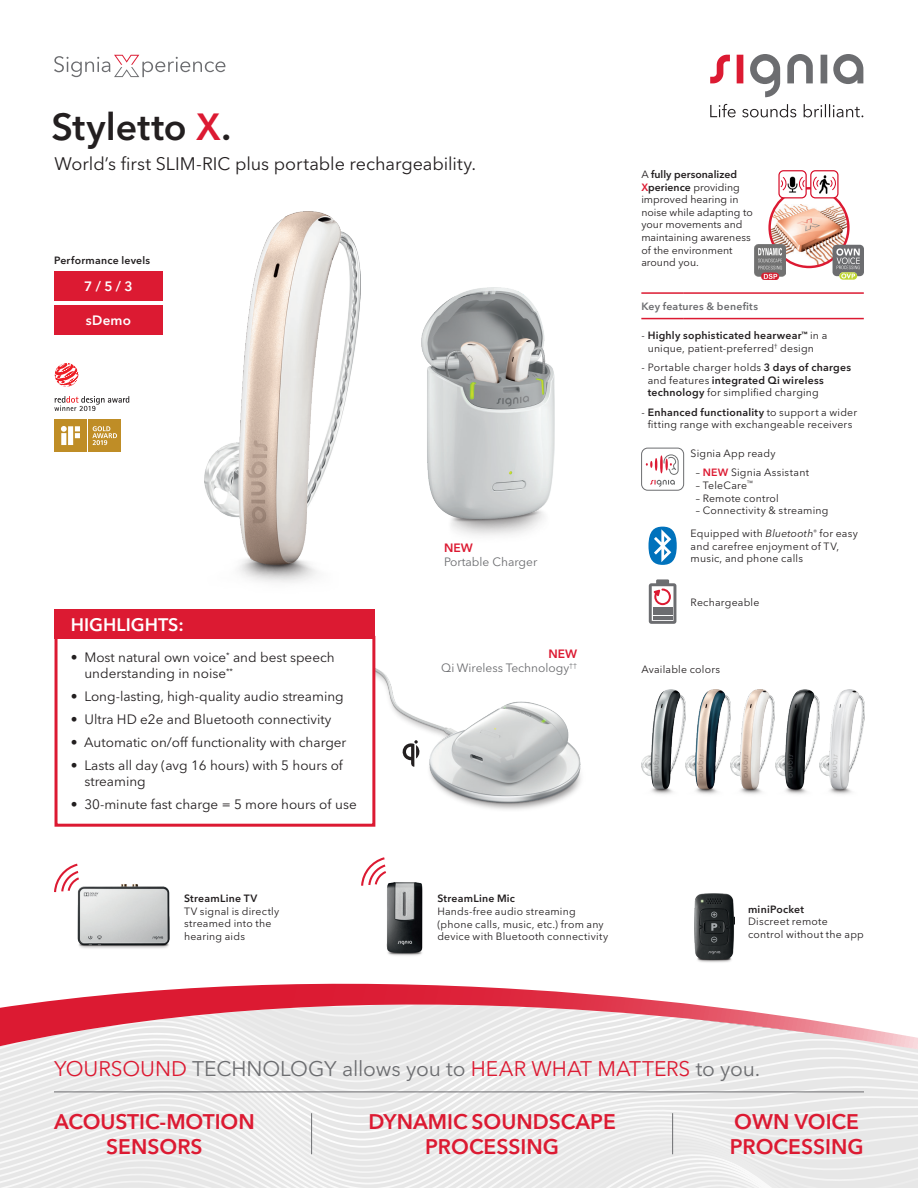
<style>
.page{position:relative;width:918px;height:1188px;background:#fff}
.page>*{position:absolute;margin:0;border:0;box-sizing:border-box;transform-origin:0 0}
._25pt_Avenir_HEAD_De{font:600 37.5px "Avenir Next W1 G";color:#231f20}
._14pt_Avenir_Sub_reg{font:600 21px/25.2px "Avenir Next W1 G";color:#dc1a32;text-align:center}
._33pt_Avenir_HEAD_Re{font:21px "Avenir Next W1 G";letter-spacing:-.005em;color:#6c6d70}
._35pt_HEAD_SUB_14pt{font:18px "Avenir Next W1 G";letter-spacing:-.005em;color:#231f20}
.t1{font:600 18px "Avenir Next W1 G";color:#fff}
.t2{font:13.5px/16.2px "Avenir Next W1 G";color:#231f20}
._9pt_Avenir_COPY_Reg{font:600 13.5px "Avenir Next W1 G";letter-spacing:.015em;color:#fff}
._7pt_Avenir_Copy_Reg{font:12px/14.4px "Avenir Next W1 G";color:#6c6d70;text-align:right}
._7pt_Avenir_COPY_INF{font:10.5px/12.6px "Avenir Next W1 G";letter-spacing:.02em;color:#231f20}
._7pt_Avenir_COPY_INF-2{font:10.5px/12.6px "Avenir Next W1 G";color:#231f20}
._7pt_Avenir_AUFZ_INF{font:10.5px "Avenir Next W1 G";letter-spacing:.02em;color:#231f20}
._7pt_Avenir_COPY_INF-3{font:600 10.5px "Avenir Next W1 G";letter-spacing:.025em;color:#231f20}
._7pt_Avenir_COPY_INF-4{font:600 10.5px "Avenir Next W1 G";letter-spacing:.025em;color:#6c6d70}
.TAB_7pt_Avenir_Demi{font:600 10.5px "Avenir Next W1 G";letter-spacing:.025em;color:#231f20}
.s1{color:#dc1a32}
.s2{font-weight:600;color:#dc1a32}
.s3{font-weight:600}
.s4{font-style:italic}
</style>
<div class="page">
<svg style="left:0;top:1062px;width:918px;height:126px;fill:#e7e7e7"></svg>
<svg style="left:0;top:983px;width:918px;height:79px"></svg>
<img style="left:375px;top:659px;width:206px;height:154px">
<div style="left:53px;top:418px;width:70px;height:36px;background:linear-gradient(to right,#fff,#fff)"></div>
<div style="left:54px;top:419px;width:33px;height:33px;background:#bf8d26"></div>
<svg style="left:61px;top:426px;width:19px;height:19px"></svg>
<div style="left:89px;top:419px;width:32px;height:33px;background:#bf8d26"></div>
<svg style="left:92px;top:426px;width:25px;height:19px"></svg>
<svg style="left:54px;top:396px;width:75px;height:15px"></svg>
<svg style="left:55px;top:363px;width:23px;height:24px"></svg>
<img style="left:204px;top:212px;width:157px;height:371px">
<svg style="left:750px;top:54px;width:113px;height:43px"></svg>
<svg style="left:710px;top:55px;width:33px;height:28px"></svg>
<svg style="left:710px;top:104px;width:153px;height:13px"></svg>
<hr style="left:54px;top:1092px;width:810px;height:1px;background:#6c6d70">
<hr style="left:311px;top:1113px;width:1px;height:41px;background:#6c6d70">
<hr style="left:672px;top:1113px;width:1px;height:41px;background:#6c6d70">
<img style="left:422px;top:288px;width:132px;height:248px">
<svg style="left:54px;top:55px;width:171px;height:22px"></svg>
<img style="left:641px;top:689px;width:223px;height:106px">
<hr style="left:641px;top:292px;width:43px;height:2px;background:#dc1a32">
<hr style="left:684px;top:292px;width:180px;height:2px;background:#dc1a32">
<hr style="left:641px;top:318px;width:43px;height:1px;background:#dc1a32">
<hr style="left:684px;top:318px;width:180px;height:1px;background:#dc1a32">
<svg style="left:641px;top:448px;width:43px;height:42px"></svg>
<div style="left:641px;top:448px;width:43px;height:42px;border:1px solid #6c6d70;border-radius:6px"></div>
<svg style="left:649px;top:527px;width:28px;height:38px"></svg>
<svg style="left:649px;top:579px;width:27px;height:45px"></svg>
<img style="left:770px;top:204px;width:78px;height:63px">
<div style="left:768px;top:187px;width:82px;height:81px;border:2px solid #dc1a32;border-radius:50%"></div>
<svg style="left:833px;top:245px;width:31px;height:35px"></svg>
<img style="left:754px;top:245px;width:31px;height:35px">
<div style="left:811px;top:171px;width:27px;height:27px;background:#fff;border-radius:5px"></div>
<div style="left:810px;top:170px;width:29px;height:28px;border:1px solid #d60a26;border-radius:5px"></div>
<img style="left:819px;top:175px;width:9px;height:18px">
<svg style="left:813px;top:176px;width:23px;height:15px"></svg>
<div style="left:779px;top:171px;width:27px;height:27px;background:#fff;border-radius:5px"></div>
<div style="left:778px;top:170px;width:29px;height:28px;border:1px solid #d60a26;border-radius:5px"></div>
<img style="left:789px;top:191px;width:7px;height:2px">
<svg style="left:780px;top:176px;width:25px;height:15px"></svg>
<img style="left:76px;top:863px;width:94px;height:86px">
<svg style="left:54px;top:864px;width:25px;height:28px"></svg>
<img style="left:386px;top:882px;width:37px;height:74px">
<svg style="left:361px;top:857px;width:25px;height:29px"></svg>
<img style="left:695px;top:893px;width:40px;height:70px">
<div style="left:55px;top:636px;width:320px;height:191px;background:#fff;border:3px solid #dc1a32"></div>
<div style="left:55px;top:609px;width:320px;height:30px;background:#dc1a32"></div>
<div style="left:54px;top:271px;width:109px;height:29px;background:#dc1a32"></div>
<div style="left:54px;top:306px;width:109px;height:29px;background:#dc1a32"></div>
<svg style="left:402px;top:740px;width:18px;height:27px"></svg>
<p class="_25pt_Avenir_HEAD_De" style="left:52px;top:104px;width:181px">Styletto <span class="s1">X</span>.</p>
<p class="_35pt_HEAD_SUB_14pt" style="left:55px;top:153px;width:423px">World’s first SLIM-RIC plus portable rechargeability.</p>
<p class="TAB_7pt_Avenir_Demi" style="left:54px;top:254px;width:98px">Performance levels</p>
<p class="_9pt_Avenir_COPY_Reg" style="left:84px;top:278px;width:50px">7 / 5 / 3</p>
<p class="_9pt_Avenir_COPY_Reg" style="left:86px;top:312px;width:47px">sDemo</p>
<p class="t1" style="left:71px;top:613px;width:115px">HIGHLIGHTS:</p>
<p class="t2" style="left:84px;top:649px;width:252px;text-indent:-14px">• Most natural own voice<sup>*</sup> and best speech understanding in noise<sup>**</sup></p>
<p class="t2" style="left:71px;top:688px;width:274px">• Long-lasting, high-quality audio streaming</p>
<p class="t2" style="left:71px;top:711px;width:262px">• Ultra HD e2e and Bluetooth connectivity</p>
<p class="t2" style="left:71px;top:734px;width:277px">• Automatic on/off functionality with charger</p>
<p class="t2" style="left:84px;top:757px;width:260px;text-indent:-14px">• Lasts all day (avg 16 hours) with 5 hours of streaming</p>
<p class="t2" style="left:71px;top:796px;width:287px">• 30-minute fast charge = 5 more hours of use</p>
<p class="_7pt_Avenir_Copy_Reg" style="left:444px;top:541px;width:95px;text-align:left"><span class="s2">NEW<br></span>Portable Charger</p>
<p class="_7pt_Avenir_Copy_Reg" style="left:441px;top:647px;width:137px"><span class="s2">NEW<br></span>Qi Wireless Technology<sup>††</sup></p>
<p class="_7pt_Avenir_COPY_INF-2" style="left:641px;top:168px;width:113px">A <span class="s3">fully personalized<br></span><span class="s2">X</span><span class="s3">perience</span> providing improved hearing in noise while adapting to your movements and maintaining awareness of the environment around you.</p>
<p class="_7pt_Avenir_COPY_INF-4" style="left:641px;top:300px;width:118px">Key features &amp; benefits</p>
<p class="_7pt_Avenir_COPY_INF" style="left:648px;top:329px;width:181px;text-indent:-6px">- <span class="s3">Highly sophisticated hearwear</span><sup>™</sup> in a unique, patient-preferred<sup>†</sup> design</p>
<p class="_7pt_Avenir_COPY_INF" style="left:648px;top:361px;width:205px;text-indent:-6px">- Portable charger holds <span class="s3">3 days of charges </span>and features <span class="s3">integrated Qi wireless technology</span> for simplified charging</p>
<p class="_7pt_Avenir_COPY_INF" style="left:641px;top:406px;width:217px;text-align:center">- <span class="s3">Enhanced functionality</span> to support a wider fitting range with exchangeable receivers</p>
<p class="_7pt_Avenir_COPY_INF" style="left:691px;top:447px;width:86px">Signia App ready</p>
<p class="_7pt_Avenir_AUFZ_INF" style="left:696px;top:466px;width:115px">– <span class="s2">NEW</span> Signia Assistant</p>
<p class="_7pt_Avenir_AUFZ_INF" style="left:696px;top:479px;width:59px">– TeleCare<sup>™</sup></p>
<p class="_7pt_Avenir_AUFZ_INF" style="left:696px;top:492px;width:85px">– Remote control</p>
<p class="_7pt_Avenir_AUFZ_INF" style="left:696px;top:504px;width:134px">– Connectivity &amp; streaming</p>
<p class="_7pt_Avenir_COPY_INF" style="left:691px;top:527px;width:169px">Equipped with <span class="s4">Bluetooth</span><sup>®</sup> for easy and carefree enjoyment of TV, music, and phone calls</p>
<p class="_7pt_Avenir_COPY_INF" style="left:691px;top:596px;width:70px">Rechargeable</p>
<p class="_7pt_Avenir_COPY_INF" style="left:641px;top:663px;width:80px">Available colors</p>
<p class="_7pt_Avenir_COPY_INF-3" style="left:184px;top:892px;width:75px">StreamLine TV</p>
<p class="_7pt_Avenir_COPY_INF" style="left:184px;top:905px;width:97px">TV signal is directly streamed into the hearing aids</p>
<p class="_7pt_Avenir_COPY_INF-3" style="left:437px;top:892px;width:79px">StreamLine Mic</p>
<p class="_7pt_Avenir_COPY_INF" style="left:437px;top:905px;width:172px">Hands-free audio streaming (phone calls, music, etc.) from any device with Bluetooth connectivity</p>
<p class="_7pt_Avenir_COPY_INF-3" style="left:748px;top:903px;width:58px">miniPocket</p>
<p class="_7pt_Avenir_COPY_INF" style="left:748px;top:915px;width:117px">Discreet remote control without the app</p>
<p class="_33pt_Avenir_HEAD_Re" style="left:54px;top:1056px;width:708px"><span class="s1">YOURSOUND</span> TECHNOLOGY allows you to <span class="s1">HEAR WHAT MATTERS</span> to you.</p>
<p class="_14pt_Avenir_Sub_reg" style="left:54px;top:1109px;width:202px">ACOUSTIC-MOTION<br>SENSORS</p>
<p class="_14pt_Avenir_Sub_reg" style="left:368px;top:1109px;width:249px">DYNAMIC SOUNDSCAPE<br>PROCESSING</p>
<p class="_14pt_Avenir_Sub_reg" style="left:730px;top:1109px;width:135px;text-align:left">OWN VOICE<br>PROCESSING</p>
</div>
